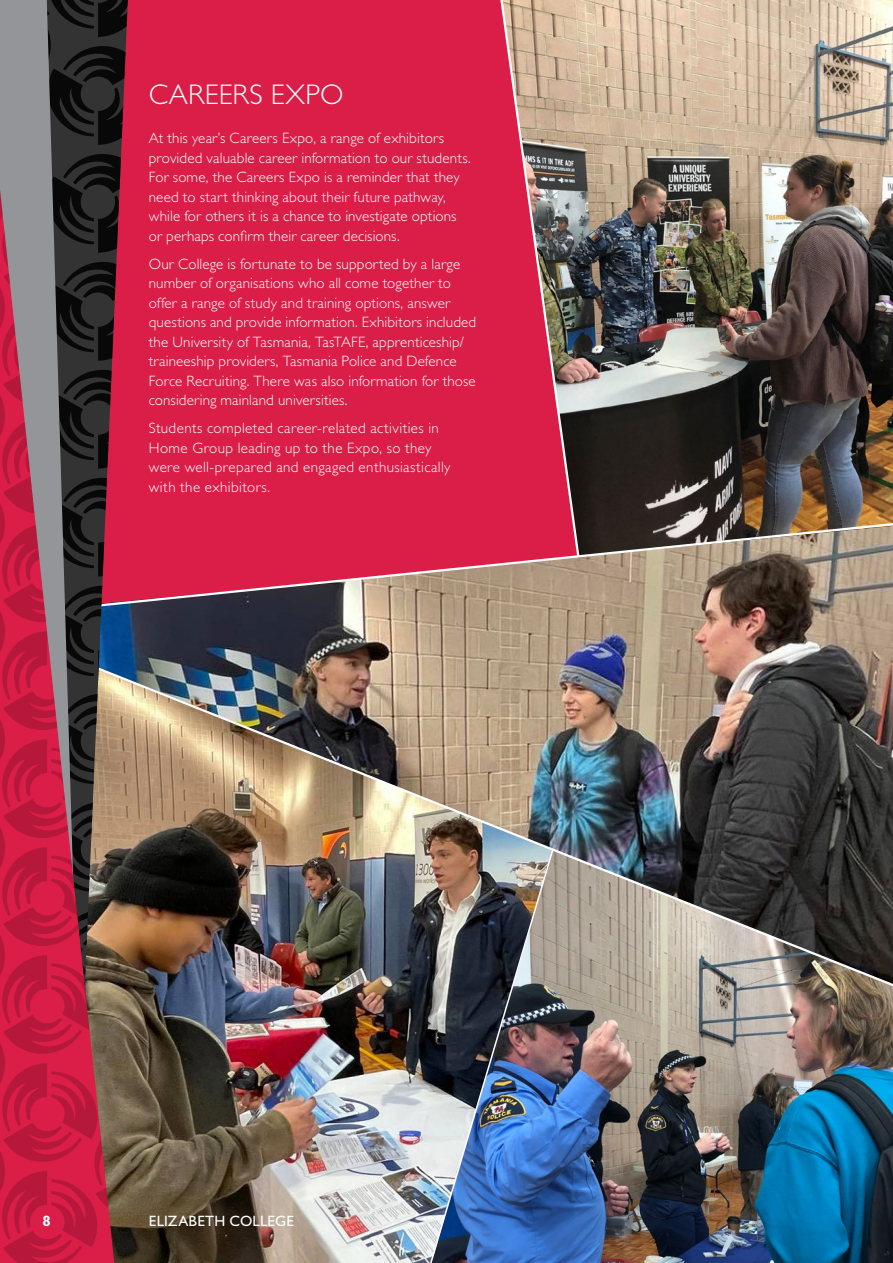
<style>
.page{position:relative;width:893px;height:1263px;background:#fff}
.page>*{position:absolute;margin:0;border:0;box-sizing:border-box;transform-origin:0 0}
.t1{font:300 28.5px "Gill Sans Std";letter-spacing:.01em;color:#fff}
.t2{font:300 15px/19.5px "Gill Sans Std";letter-spacing:.015em;color:#fff}
.t3{font:15px "Gill Sans Std";letter-spacing:.015em;color:#fff}
.t4{font:700 15px "Gill Sans Std";color:#fff}
</style>
<div class="page">
<div style="left:0;top:0;width:580px;height:694px;background:#da1e48"></div>
<img style="left:581px;top:0;width:312px;height:522px">
<img style="left:129px;top:988px;width:300px;height:275px">
<img style="left:555px;top:988px;width:338px;height:275px">
<img style="left:129px;top:618px;width:764px;height:19px">
<img style="left:129px;top:637px;width:764px;height:351px">
<img style="left:429px;top:847px;width:126px;height:416px">
<svg style="left:129px;top:522px;width:764px;height:96px"></svg>
<img style="left:497px;top:0;width:84px;height:559px">
<svg style="left:0;top:0;width:129px;height:1263px;background:#893c4c"></svg>
<h1 class="t1" style="left:149px;top:79px;width:196px">CAREERS EXPO</h1>
<p class="t2" style="left:149px;top:129px;width:323px">At this year’s Careers Expo, a range of exhibitors provided valuable career information to our students.<br>For some, the Careers Expo is a reminder that they need to start thinking about their future pathway, while for others it is a chance to investigate options or perhaps confirm their career decisions.</p>
<p class="t2" style="left:149px;top:254px;width:329px">Our College is fortunate to be supported by a large number of organisations who all come together to offer a range of study and training options, answer questions and provide information. Exhibitors included the University of Tasmania, TasTAFE, apprenticeship/ traineeship providers, Tasmania Police and Defence Force Recruiting. There was also information for those considering mainland universities.</p>
<p class="t2" style="left:149px;top:419px;width:303px">Students completed career-related activities in Home Group leading up to the Expo, so they were well-prepared and engaged enthusiastically with the exhibitors.</p>
<p class="t4" style="left:43px;top:1212px;width:10px">8</p>
<p class="t3" style="left:149px;top:1213px;width:147px">ELIZABETH COLLEGE</p>
</div>
